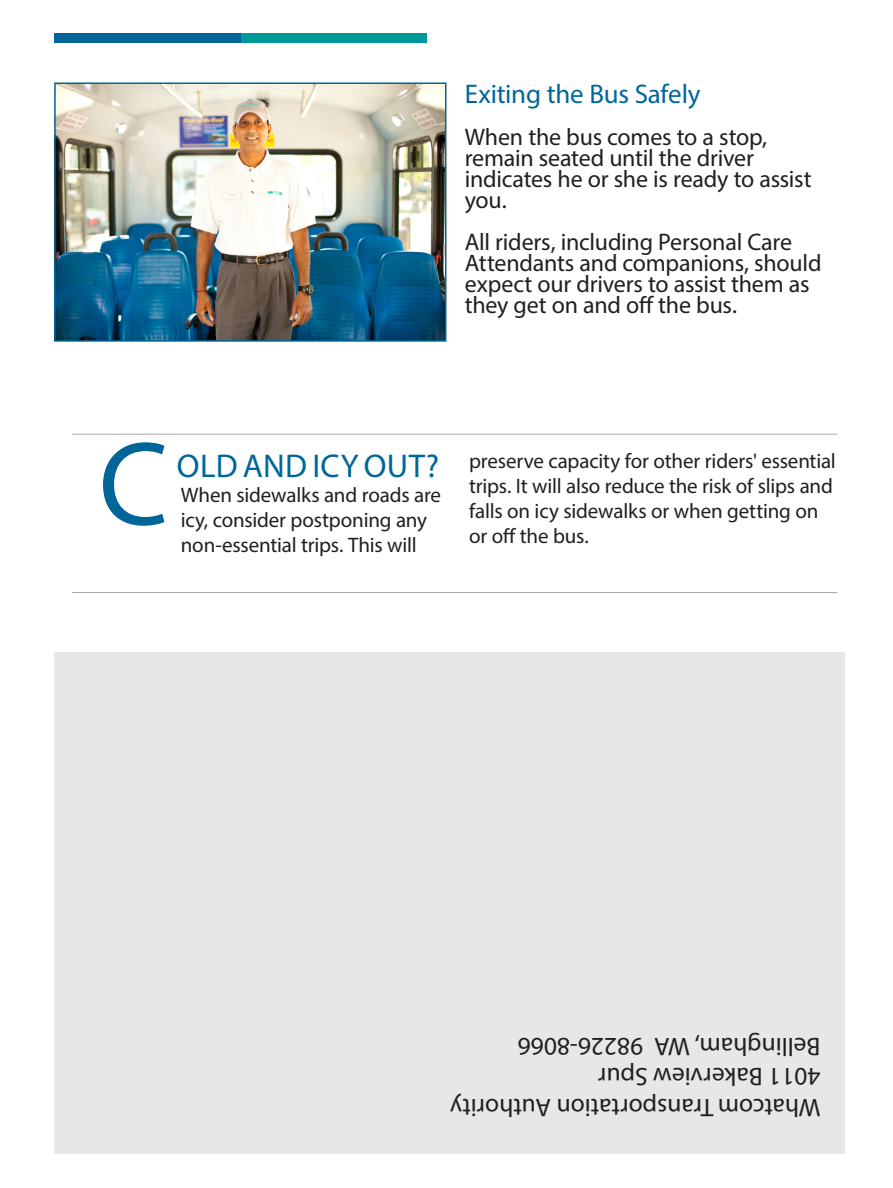
<style>
.page{position:relative;width:893px;height:1188px;background:#fff}
.page>*{position:absolute;margin:0;border:0;box-sizing:border-box;transform-origin:0 0}
.t1{font:120px "Myriad Pro";color:#069}
.t2{font:33px "Myriad Pro";letter-spacing:.015em;color:#069}
.Title-1{font:27px "Myriad Pro";letter-spacing:-.01em;color:#069}
.t3{font:25.5px "Myriad Pro";color:#231f20}
.Title-1-2{font:24px/21px "Myriad Pro";letter-spacing:-.01em;color:#231f20}
.t4{font:21px/25.2px "Myriad Pro";letter-spacing:-.01em;color:#231f20}
</style>
<div class="page">
<hr style="left:72px;top:434px;width:765px;height:1px;background:#a8a9ad">
<hr style="left:72px;top:592px;width:765px;height:1px;background:#a8a9ad">
<div style="left:54px;top:652px;width:791px;height:502px;background:#e6e7e9"></div>
<img style="left:57px;top:85px;width:386px;height:254px">
<div style="left:54px;top:82px;width:392px;height:260px;border:2px solid #069"></div>
<div style="left:240px;top:33px;width:186px;height:10px;background:#099"></div>
<div style="left:54px;top:33px;width:186px;height:10px;background:#069"></div>
<p class="Title-1" style="left:465px;top:77px;width:237px">Exiting the Bus Safely</p>
<p class="Title-1-2" style="left:465px;top:126px;width:348px">When the bus comes to a stop, remain seated until the driver indicates he or she is ready to assist you.</p>
<p class="Title-1-2" style="left:465px;top:231px;width:358px">All riders, including Personal Care Attendants and companions, should expect our drivers to assist them as they get on and off the bus.</p>
<p class="t1" style="left:99px;top:410px;width:71px">C</p>
<p class="t2" style="left:177px;top:445px;width:264px">OLDANDICYOUT?</p>
<p class="t4" style="left:181px;top:482px;width:262px">When sidewalks and roads are icy, consider postponing any non-essential trips. This will</p>
<p class="t4" style="left:469px;top:448px;width:368px">preserve capacity for other riders' essential trips. It will also reduce the risk of slips and falls on icy sidewalks or when getting on or off the bus.</p>
<p class="t3" style="left:820px;top:1062px;width:304px;rotate:-180deg">Bellingham, WA 98226-8066</p>
<p class="t3" style="left:820px;top:1093px;width:224px;rotate:-180deg">4011 Bakerview Spur</p>
<p class="t3" style="left:820px;top:1123px;width:372px;rotate:-180deg">Whatcom Transportation Authority</p>
</div>
